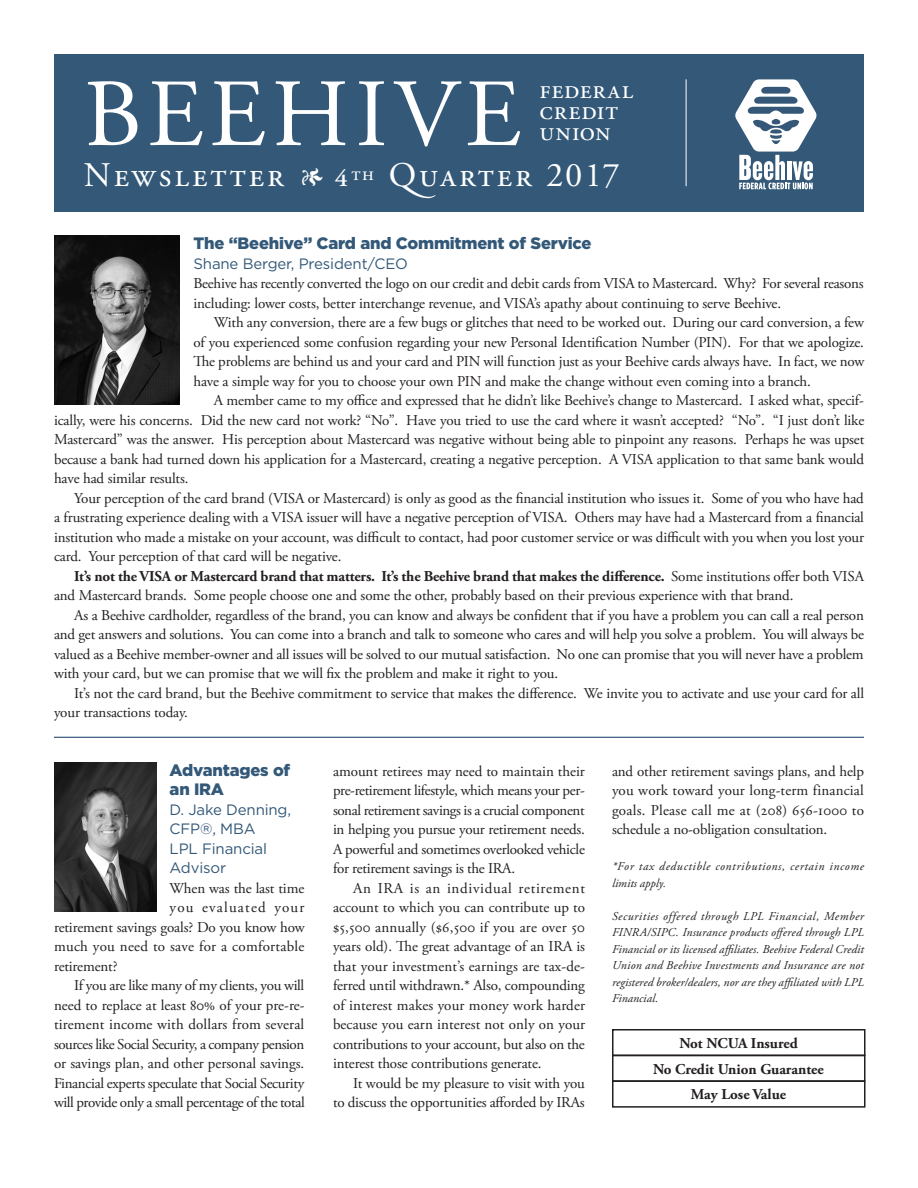
<style>
.page{position:relative;width:918px;height:1188px;background:#fff}
.page>*{position:absolute;margin:0;border:0;box-sizing:border-box;transform-origin:0 0}
.t1{font:96px "Adobe Garamond Pro";letter-spacing:.065em;color:#fff}
.t2{font:34.5px "Adobe Garamond Pro";letter-spacing:.085em;color:#fff}
.t3{font:27px/21px "Adobe Garamond Pro";letter-spacing:.03em;color:#fff}
.Subhead{font:900 16.5px/19.5px "Gotham";letter-spacing:-.01em;color:#335878}
.Body_Copy{font:15px/19.5px "Adobe Garamond Pro";letter-spacing:-.01em;color:#231f20;text-align:justify}
.Author{font:15px/19.5px "Gotham";letter-spacing:-.01em;color:#335878}
.t4{font:700 15px "Adobe Garamond Pro";color:#231f20}
.Body_Copy-2{font:15px "Adobe Garamond Pro";letter-spacing:.01em;color:#231f20}
.Sub_Text{font:italic 12px/16.5px "Adobe Garamond Pro";letter-spacing:.01em;color:#231f20;text-align:justify}
.Sub_Text-2{font:italic 12px/16.5px "Adobe Garamond Pro";letter-spacing:.055em;color:#231f20}
.s1{font-size:27px}
.s2{font-size:39px}
.s3{font-weight:700}
</style>
<div class="page">
<div style="left:54px;top:54px;width:810px;height:158px;background:#335878"></div>
<hr style="left:686px;top:79px;width:1px;height:107px;background:#fff">
<svg style="left:735px;top:79px;width:82px;height:110px"></svg>
<img style="left:54px;top:235px;width:126px;height:170px">
<hr style="left:54px;top:737px;width:810px;height:1px;background:#0a355e">
<img style="left:54px;top:763px;width:102px;height:149px">
<div style="left:612px;top:1029px;width:254px;height:27px;border:2px solid #231f20"></div>
<div style="left:612px;top:1055px;width:254px;height:27px;border:2px solid #231f20"></div>
<div style="left:612px;top:1080px;width:254px;height:28px;border:2px solid #231f20"></div>
<p class="t1" style="left:84px;top:57px;width:439px">BEEHIVE</p>
<p class="t2" style="left:84px;top:155px;width:537px">Newsletter <span class="s1">•</span> <span class="s2">4</span><sup>th</sup> Quarter 2017</p>
<p class="t3" style="left:540px;top:80px;width:95px">federal credit union</p>
<p class="Subhead" style="left:194px;top:233px;width:400px">The “Beehive” Card and Commitment of Service</p>
<p class="Author" style="left:194px;top:253px;width:216px">Shane Berger, President/CEO</p>
<p class="Body_Copy" style="left:194px;top:274px;width:672px">Beehive has recently converted the logo on our credit and debit cards from VISA to Mastercard. Why? For several reasons including: lower costs, better interchange revenue, and VISA’s apathy about continuing to serve Beehive.</p>
<p class="Body_Copy" style="left:194px;top:313px;width:673px;text-indent:20px">With any conversion, there are a few bugs or glitches that need to be worked out. During our card conversion, a few of you experienced some confusion regarding your new Personal Identification Number (PIN). For that we apologize.<br>The problems are behind us and your card and PIN will function just as your Beehive cards always have. In fact, we now have a simple way for you to choose your own PIN and make the change without even coming into a branch.</p>
<p class="Body_Copy" style="left:54px;top:391px;width:812px;text-indent:160px">A member came to my office and expressed that he didn’t like Beehive’s change to Mastercard. I asked what, specif&shy;ically, were his concerns. Did the new card not work? “No”. Have you tried to use the card where it wasn’t accepted? “No”. “I just don’t like Mastercard” was the answer. His perception about Mastercard was negative without being able to pinpoint any reasons. Perhaps he was upset because a bank had turned down his application for a Mastercard, creating a negative perception. A VISA application to that same bank would have had similar results.</p>
<p class="Body_Copy" style="left:54px;top:489px;width:812px;text-indent:20px">Your perception of the card brand (VISA or Mastercard) is only as good as the financial institution who issues it. Some of you who have had a frustrating experience dealing with a VISA issuer will have a negative perception of VISA. Others may have had a Mastercard from a financial institution who made a mistake on your account, was difficult to contact, had poor customer service or was difficult with you when you lost your card. Your perception of that card will be negative.</p>
<p class="Body_Copy" style="left:54px;top:567px;width:812px;text-indent:20px"><span class="s3">It’s not the VISA or Mastercard brand that matters. It’s the Beehive brand that makes the difference.</span> Some institutions offer both VISA and Mastercard brands. Some people choose one and some the other, probably based on their previous experience with that brand.</p>
<p class="Body_Copy" style="left:54px;top:606px;width:812px;text-indent:20px">As a Beehive cardholder, regardless of the brand, you can know and always be confident that if you have a problem you can call a real person and get answers and solutions. You can come into a branch and talk to someone who cares and will help you solve a problem. You will always be valued as a Beehive member-owner and all issues will be solved to our mutual satisfaction. No one can promise that you will never have a problem with your card, but we can promise that we will fix the problem and make it right to you.</p>
<p class="Body_Copy" style="left:54px;top:684px;width:812px;text-indent:20px">It’s not the card brand, but the Beehive commitment to service that makes the difference. We invite you to activate and use your card for all your transactions today.</p>
<p class="Subhead" style="left:170px;top:759px;width:122px">Advantages of an IRA</p>
<p class="Author" style="left:170px;top:799px;width:123px">D. Jake Denning,<br>CFP®, MBA</p>
<p class="Author" style="left:170px;top:838px;width:99px">LPL Financial<br>Advisor</p>
<p class="Body_Copy" style="left:170px;top:879px;width:136px">When was the last time</p>
<p class="Body_Copy" style="left:170px;top:898px;width:136px">you evaluated your</p>
<p class="Body_Copy" style="left:54px;top:918px;width:253px">retirement savings goals? Do you know how</p>
<p class="Body_Copy-2" style="left:54px;top:937px;width:252px">much you need to save for a comfortable</p>
<p class="Body_Copy" style="left:54px;top:957px;width:65px">retirement?</p>
<p class="Body_Copy" style="left:54px;top:976px;width:252px;text-indent:20px">If you are like many of my clients, you will need to replace at least 80% of your pre-re&shy;tirement income with dollars from several sources like Social Security, a company pension or savings plan, and other personal savings.<br>Financial experts speculate that Social Security will provide only a small percentage ofthe total</p>
<p class="Body_Copy" style="left:333px;top:762px;width:254px">amount retirees may need to maintain their pre-retirement lifestyle, which means your per&shy;sonal retirement savings is a crucial component in helping you pursue your retirement needs.<br>A powerful and sometimes overlooked vehicle for retirement savings is the IRA.</p>
<p class="Body_Copy" style="left:333px;top:879px;width:254px;text-indent:20px">An IRA is an individual retirement account to which you can contribute up to $5,500 annually ($6,500 if you are over 50 years old). The great advantage of an IRA is that your investment’s earnings are tax-de&shy;ferred until withdrawn.* Also, compounding of interest makes your money work harder because you earn interest not only on your contributions to your account, but also on the interest those contributions generate.</p>
<p class="Body_Copy" style="left:333px;top:1074px;width:253px;text-align:right">It would be my pleasure to visit with you<br>to discuss the opportunities afforded by IRAs</p>
<p class="Body_Copy" style="left:612px;top:762px;width:254px">and other retirement savings plans, and help you work toward your long-term financial goals. Please call me at (208) 656-1000 to schedule a no-obligation consultation.</p>
<p class="Sub_Text-2" style="left:612px;top:858px;width:253px">*For tax deductible contributions, certain income limits apply.</p>
<p class="Sub_Text" style="left:612px;top:908px;width:254px">Securities offered through LPL Financial, Member FINRA/SIPC. Insurance products offered through LPL Financial or its licensed affiliates. Beehive Federal Credit Union and Beehive Investments and Insurance are not registered broker/dealers, nor are they affiliated with LPL Financial.</p>
<p class="t4" style="left:679px;top:1035px;width:120px">Not NCUA Insured</p>
<p class="t4" style="left:653px;top:1060px;width:172px">No Credit Union Guarantee</p>
<p class="t4" style="left:691px;top:1086px;width:97px">May Lose Value</p>
</div>
